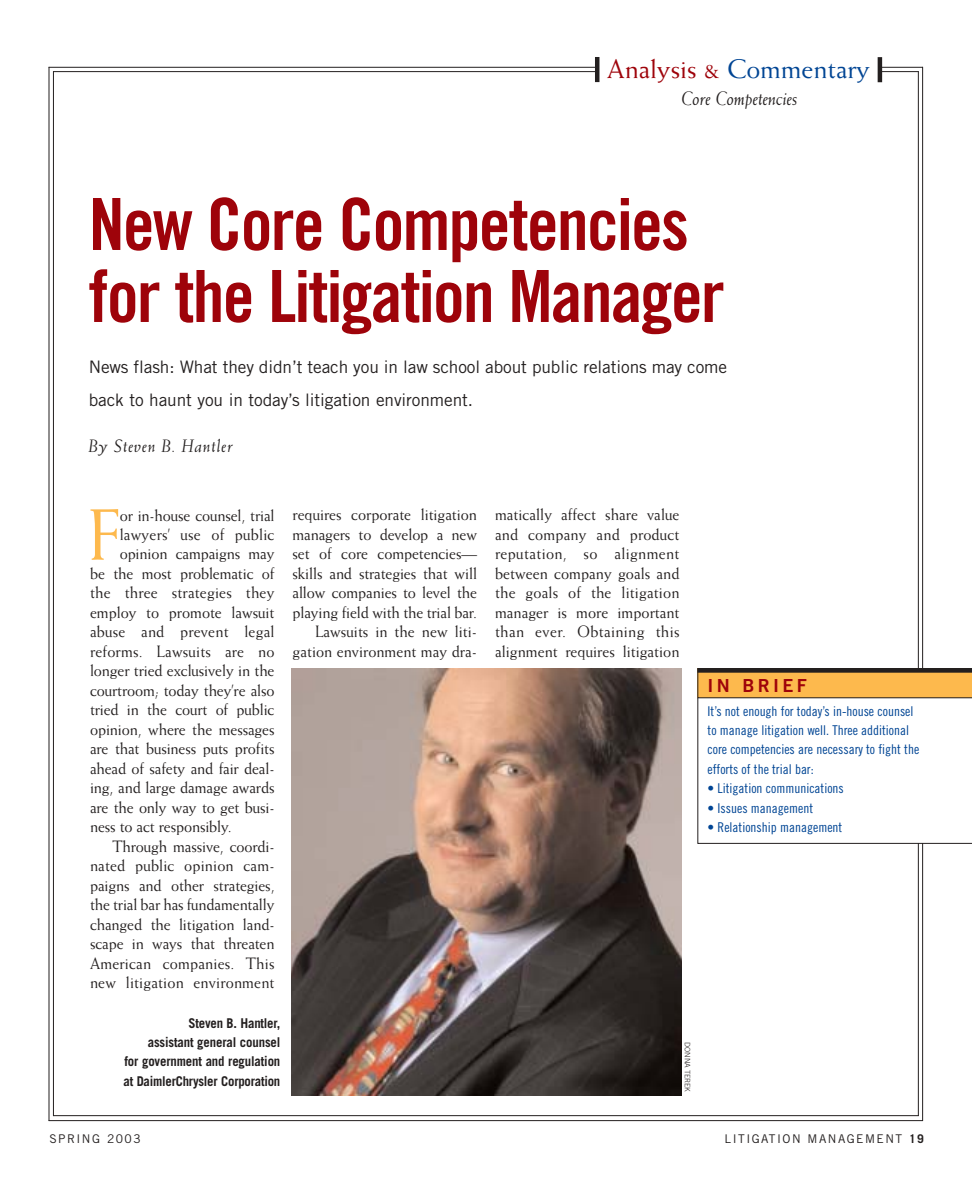
<style>
.page{position:relative;width:972px;height:1188px;background:#fff}
.page>*{position:absolute;margin:0;border:0;box-sizing:border-box;transform-origin:0 0}
.t1{font:72.6px "Weiss";color:#fdb94d;scale:.95 1}
.t2{font:72px/72px "Trade Gothic Bold Cond Twenty";letter-spacing:-.025em;color:#9e030a}
.t3{font:27px "Weiss";color:#004594}
.t4{font:italic 19.5px "Weiss";letter-spacing:-.01em;color:#231f1f}
.t5{font:italic 18px "Weiss";letter-spacing:.045em;color:#231f1f}
.t6{font:18px "Trade Gothic Bold Two";letter-spacing:.185em;color:#9e030a}
.t7{font:17.25px/33px "Trade Gothic";letter-spacing:-.005em;color:#231f1f}
.t8{font:16.5px/19.5px "Weiss";letter-spacing:-.01em;color:#231f1f;text-align:right;scale:.95 1}
.t9{font:16.5px "Weiss";letter-spacing:.01em;color:#231f1f;scale:.95 1}
.t10{font:13.5px/19.5px "Trade Gothic Cond Eighteen";color:#004594}
.t11{font:700 13.5px/19.5px "Trade Gothic";letter-spacing:-.01em;color:#231f1f;text-align:right;scale:.95 1}
.t12{font:12px "Trade Gothic";letter-spacing:.12em;color:#231f1f}
.t13{font:300 7.5px "Trade Gothic";color:#231f1f}
.s1{color:#9e030a}
.s2{font-weight:700}
</style>
<div class="page">
<hr style="left:53px;top:71px;width:866px;height:1px;background:#231f1f">
<hr style="left:49px;top:67px;width:874px;height:1px;background:#231f1f">
<hr style="left:53px;top:1115px;width:866px;height:1px;background:#231f1f">
<hr style="left:49px;top:1120px;width:874px;height:1px;background:#231f1f">
<hr style="left:53px;top:71px;width:1px;height:1045px;background:#231f1f">
<hr style="left:918px;top:71px;width:1px;height:1045px;background:#231f1f">
<hr style="left:49px;top:67px;width:1px;height:1054px;background:#231f1f">
<hr style="left:922px;top:67px;width:1px;height:1054px;background:#231f1f">
<div style="left:598px;top:51px;width:282px;height:40px;background:#fff"></div>
<hr style="left:595px;top:57px;width:4px;height:25px;background:#231f1f">
<hr style="left:878px;top:57px;width:4px;height:25px;background:#231f1f">
<svg style="left:697px;top:698px;width:275px;height:146px"></svg>
<div style="left:697px;top:673px;width:275px;height:25px;background:#fdb94d"></div>
<div style="left:697px;top:668px;width:275px;height:5px;background:#231f1f"></div>
<img style="left:292px;top:668px;width:389px;height:427px">
<h3 class="t3" style="left:607px;top:58px;width:264px"><span class="s1">Analysis &amp;</span> Commentary</h3>
<p class="t4" style="left:681px;top:91px;width:118px">Core Competencies</p>
<h2 class="t2" style="left:89px;top:194px;width:638px">New Core Competencies for the Litigation Manager</h2>
<p class="t7" style="left:89px;top:352px;width:640px">News flash: What they didn’t teach you in law school about public relations may come back to haunt you in today’s litigation environment.</p>
<p class="t5" style="left:89px;top:439px;width:146px">By Steven B. Hantler</p>
<h1 class="t1" style="left:89px;top:506px;width:35px">F</h1>
<p class="t8" style="left:120px;top:506px;width:165px">or in-house counsel, trial</p>
<p class="t9" style="left:120px;top:528px;width:165px">lawyers’ use of public</p>
<p class="t8" style="left:120px;top:545px;width:165px">opinion campaigns may</p>
<p class="t8" style="left:90px;top:565px;width:196px">be the most problematic of</p>
<p class="t9" style="left:90px;top:586px;width:196px">the three strategies they</p>
<p class="t8" style="left:90px;top:604px;width:196px">employ to promote lawsuit</p>
<p class="t9" style="left:90px;top:625px;width:196px">abuse and prevent legal</p>
<p class="t9" style="left:90px;top:645px;width:196px">reforms. Lawsuits are no</p>
<p class="t8" style="left:90px;top:662px;width:196px">longer tried exclusively in the</p>
<p class="t8" style="left:90px;top:682px;width:196px">courtroom; today they’re also</p>
<p class="t8" style="left:90px;top:701px;width:196px">tried in the court of public</p>
<p class="t8" style="left:90px;top:721px;width:196px">opinion, where the messages</p>
<p class="t8" style="left:90px;top:740px;width:196px">are that business puts profits</p>
<p class="t8" style="left:90px;top:760px;width:196px">ahead of safety and fair deal-</p>
<p class="t8" style="left:90px;top:779px;width:196px">ing, and large damage awards</p>
<p class="t8" style="left:90px;top:799px;width:196px">are the only way to get busi-</p>
<p class="t8" style="left:90px;top:818px;width:150px">ness to act responsibly.</p>
<p class="t8" style="left:113px;top:838px;width:172px">Through massive, coordi-</p>
<p class="t8" style="left:90px;top:857px;width:196px">nated public opinion cam-</p>
<p class="t8" style="left:90px;top:877px;width:196px">paigns and other strategies,</p>
<p class="t8" style="left:90px;top:896px;width:196px">the trial bar has fundamentally</p>
<p class="t8" style="left:90px;top:916px;width:196px">changed the litigation land-</p>
<p class="t8" style="left:90px;top:935px;width:196px">scape in ways that threaten</p>
<p class="t9" style="left:90px;top:957px;width:196px">American companies. This</p>
<p class="t8" style="left:90px;top:974px;width:196px">new litigation environment</p>
<p class="t11" style="left:123px;top:1014px;width:167px">Steven B. Hantler,<br>assistant general counsel<br>for government and regulation at DaimlerChrysler Corporation</p>
<p class="t8" style="left:293px;top:506px;width:196px">requires corporate litigation managers to develop a new set of core competencies— skills and strategies that will allow companies to level the playing field with the trial bar.<br>Lawsuits in the new liti&shy;gation environment may dra-</p>
<p class="t8" style="left:495px;top:506px;width:196px;text-align:justify">matically affect share value and company and product reputation, so alignment between company goals and the goals of the litigation manager is more important than ever. Obtaining this alignment requires litigation</p>
<p class="t13" style="left:690px;top:1042px;width:51px;rotate:90deg">DONNA TEREK</p>
<p class="t6" style="left:708px;top:679px;width:101px">IN BRIEF</p>
<p class="t10" style="left:708px;top:702px;width:213px">It’s not enough for today’s in-house counsel to manage litigation well. Three additional core competencies are necessary to fight the efforts of the trial bar:</p>
<p class="t10" style="left:708px;top:780px;width:138px">• Litigation communications</p>
<p class="t10" style="left:708px;top:800px;width:107px">• Issues management</p>
<p class="t10" style="left:708px;top:819px;width:136px">• Relationship management</p>
<p class="t12" style="left:49px;top:1135px;width:93px">SPRING 2003</p>
<p class="t12" style="left:725px;top:1135px;width:201px">LITIGATION MANAGEMENT <span class="s2">19</span></p>
</div>
